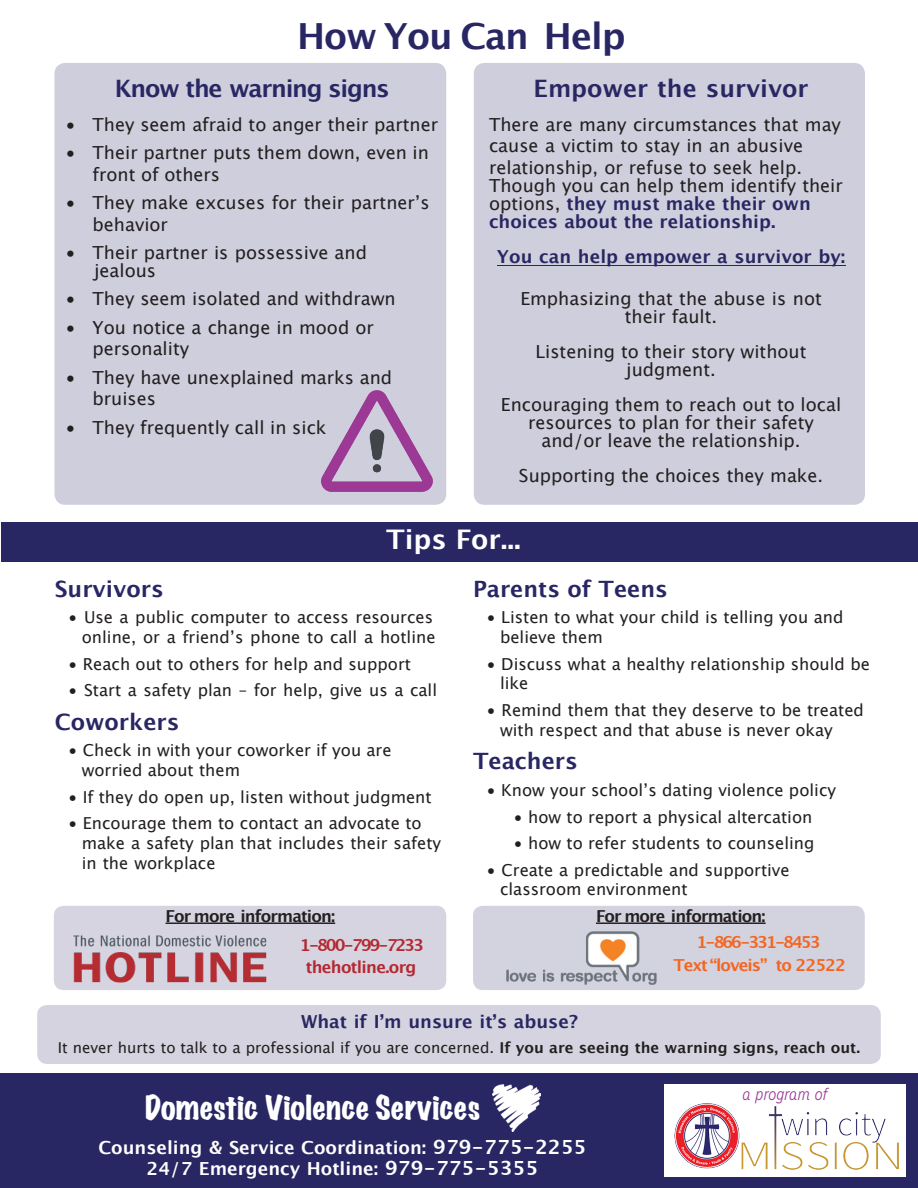
<style>
.page{position:relative;width:918px;height:1188px;background:#fff}
.page>*{position:absolute;margin:0;border:0;box-sizing:border-box;transform-origin:0 0}
.t1{font:700 36px "Lucida Grande";letter-spacing:-.03em;color:#292763}
.t2{font:expanded 30px "Marker Felt";letter-spacing:.01em;color:#fff}
.t3{font:700 27px "Lucida Grande";color:#fff}
.t4{font:700 24px "Lucida Grande";letter-spacing:-.05em;color:#292763}
.t5{font:700 24px "Lucida Grande";color:#292763}
.t6{font:700 22.5px "Lucida Grande";color:#292763}
.t7{font:18px/21.6px "Lucida Grande";color:#231f20}
.t8{font:700 18px/18px "Lucida Grande";color:#292763}
.t9{font:700 18px/21.6px "Lucida Grande";color:#fff;text-align:center}
.t10{font:16.5px/19.8px "Lucida Grande";color:#231f20}
.t11{font:700 16.5px "Lucida Grande";letter-spacing:-.055em;color:#231f20}
.t12{font:700 16.5px/22.5px "Lucida Grande";letter-spacing:-.06em;color:#f36621;text-align:center}
.t13{font:700 16.5px/22.5px "Lucida Grande";letter-spacing:-.04em;color:#b42831;text-align:center}
.t14{font:italic 300 16.5px "Mission Gothic";color:#9b3895}
.t15{font:15px "Lucida Grande";color:#231f20}
.s1{font-weight:400;color:#231f20}
.s2{font-weight:700}
.s3{font-size:19.5px}
</style>
<div class="page">
<div style="left:54px;top:63px;width:392px;height:442px;background:#cfcedc;border-radius:11px"></div>
<div style="left:474px;top:63px;width:391px;height:442px;background:#cfcedc;border-radius:11px"></div>
<img style="left:321px;top:391px;width:111px;height:101px">
<div style="left:473px;top:906px;width:392px;height:84px;background:#d3d2df;border-radius:10px"></div>
<div style="left:54px;top:906px;width:392px;height:84px;background:#d5d4e0;border-radius:10px"></div>
<div style="left:37px;top:1005px;width:844px;height:59px;background:#d4d3df;border-radius:10px"></div>
<hr style="left:596px;top:922px;width:170px;height:2px;background:#231f20">
<hr style="left:166px;top:922px;width:169px;height:2px;background:#231f20">
<img style="left:507px;top:931px;width:150px;height:53px">
<img style="left:73px;top:935px;width:194px;height:48px">
<div style="left:2px;top:522px;width:916px;height:40px;background:#292763"></div>
<div style="left:0;top:1074px;width:918px;height:114px;background:#292763"></div>
<hr style="left:497px;top:265px;width:348px;height:1px;background:#292763">
<div style="left:664px;top:1085px;width:241px;height:92px;background:#fff"></div>
<img style="left:674px;top:1103px;width:225px;height:67px">
<img style="left:493px;top:1085px;width:47px;height:46px">
<h1 class="t1" style="left:297px;top:21px;width:330px">How You Can Help</h1>
<h3 class="t4" style="left:115px;top:78px;width:277px">Know the warning signs</h3>
<p class="t7" style="left:66px;top:115px;width:374px">• They seem afraid to anger their partner</p>
<p class="t7" style="left:93px;top:143px;width:338px;text-indent:-27px">• Their partner puts them down, even in front of others</p>
<p class="t7" style="left:93px;top:193px;width:339px;text-indent:-27px">• They make excuses for their partnerʼs behavior</p>
<p class="t7" style="left:94px;top:245px;width:274px;line-height:18px;text-indent:-28px">• Their partner is possessive and jealous</p>
<p class="t7" style="left:66px;top:289px;width:332px">• They seem isolated and withdrawn</p>
<p class="t7" style="left:93px;top:318px;width:283px;text-indent:-27px">• You notice a change in mood or personality</p>
<p class="t7" style="left:93px;top:368px;width:301px;text-indent:-27px">• They have unexplained marks and bruises</p>
<p class="t7" style="left:66px;top:418px;width:262px">• They frequently call in sick</p>
<h3 class="t5" style="left:534px;top:78px;width:276px">Empower the survivor</h3>
<p class="t7" style="left:489px;top:115px;width:353px">There are many circumstances that may cause a victim to stay in an abusive relationship, or refuse to seek help.</p>
<p class="t8" style="left:489px;top:178px;width:355px"><span class="s1">Though you can help them identify their options,</span> they must make their own choices about the relationship.</p>
<p class="t8" style="left:497px;top:249px;width:350px">You can help empower a survivor by:</p>
<p class="t7" style="left:520px;top:291px;width:303px;line-height:18px;text-align:center">Emphasizing that the abuse is not their fault.</p>
<p class="t7" style="left:536px;top:344px;width:272px;line-height:18px;text-align:center">Listening to their story without judgment.</p>
<p class="t7" style="left:501px;top:397px;width:342px;line-height:18px;text-align:center">Encouraging them to reach out to local resources to plan for their safety and/or leave the relationship.</p>
<p class="t7" style="left:519px;top:466px;width:306px">Supporting the choices they make.</p>
<h3 class="t3" style="left:386px;top:528px;width:136px">Tips For...</h3>
<h3 class="t6" style="left:55px;top:579px;width:111px">Survivors</h3>
<p class="t10" style="left:68px;top:608px;width:369px;text-align:right">• Use a public computer to access resources online, or a friendʼs phone to call a hotline</p>
<p class="t10" style="left:68px;top:655px;width:344px">• Reach out to others for help and support</p>
<p class="t10" style="left:68px;top:681px;width:370px">• Start a safety plan – for help, give us a call</p>
<h3 class="t6" style="left:55px;top:712px;width:126px">Coworkers</h3>
<p class="t10" style="left:82px;top:742px;width:311px;text-indent:-14px">• Check in with your coworker if you are worried about them</p>
<p class="t10" style="left:68px;top:788px;width:365px">• If they do open up, listen without judgment</p>
<p class="t10" style="left:82px;top:815px;width:361px;text-indent:-14px">• Encourage them to contact an advocate to make a safety plan that includes their safety in the workplace</p>
<h3 class="t6" style="left:473px;top:579px;width:196px">Parents of Teens</h3>
<p class="t10" style="left:500px;top:608px;width:345px;text-indent:-14px">• Listen to what your child is telling you and believe them</p>
<p class="t10" style="left:500px;top:655px;width:372px;text-indent:-14px">• Discuss what a healthy relationship should be like</p>
<p class="t10" style="left:500px;top:701px;width:366px;text-indent:-14px">• Remind them that they deserve to be treated with respect and that abuse is never okay</p>
<h3 class="t6" style="left:473px;top:752px;width:106px">Teachers</h3>
<p class="t10" style="left:487px;top:781px;width:351px">• Know your schoolʼs dating violence policy</p>
<p class="t10" style="left:514px;top:808px;width:300px">• how to report a physical altercation</p>
<p class="t10" style="left:514px;top:834px;width:302px">• how to refer students to counseling</p>
<p class="t10" style="left:500px;top:861px;width:291px;text-indent:-14px">• Create a predictable and supportive classroom environment</p>
<p class="t11" style="left:166px;top:909px;width:171px">For more information:</p>
<p class="t11" style="left:596px;top:909px;width:171px">For more information:</p>
<p class="t12" style="left:673px;top:932px;width:174px">1-866-331-8453<br>Text “loveis” to 22522</p>
<p class="t13" style="left:300px;top:935px;width:126px">1-800-799-7233 thehotline.org</p>
<p class="t8" style="left:301px;top:1014px;width:278px">What if Iʼm unsure itʼs abuse?</p>
<p class="t15" style="left:58px;top:1041px;width:804px">It never hurts to talk to a professional if you are concerned. <span class="s2">If you are seeing the warning signs, reach out.</span></p>
<h2 class="t2" style="left:145px;top:1095px;width:337px">Domestic Violence Services</h2>
<p class="t14" style="left:742px;top:1087px;width:87px">a program of</p>
<p class="t9" style="left:98px;top:1138px;width:490px">Counseling &amp; Service Coordination: <span class="s3">979-775-2255<br></span>24/7 Emergency Hotline: <span class="s3">979-775-5355</span></p>
</div>
